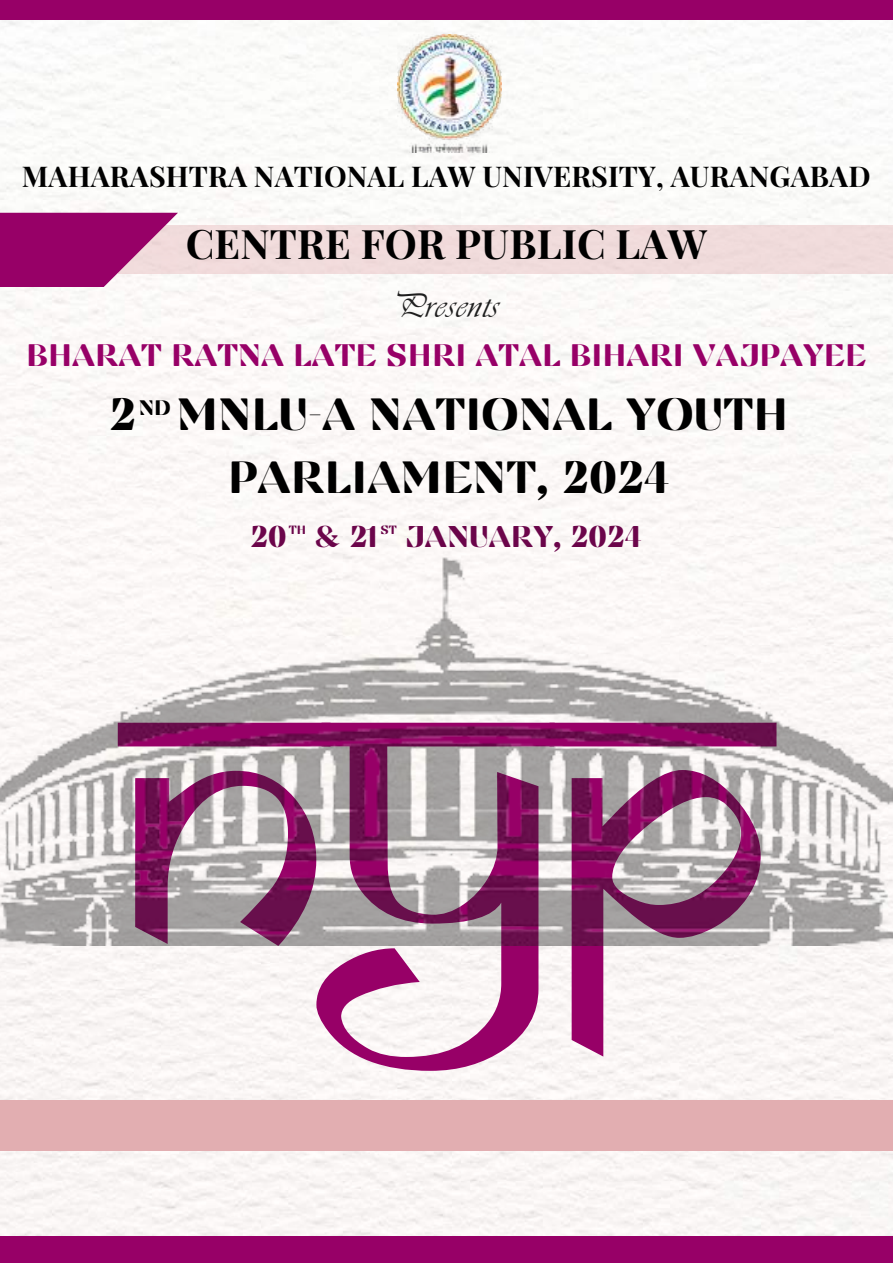
<style>
.page{position:relative;width:893px;height:1264px;background:#fff}
.page>*{position:absolute;margin:0;border:0;box-sizing:border-box;transform-origin:0 0}
.t1{font:405.15px "Samarkan Normal";color:#970067}
.t2{font:45.15px/62.8px "Findel Display";color:#000;text-align:center}
.t3{font:700 40.5px "Playfair Display";letter-spacing:.005em;color:#000}
.t4{font:33px "Vivaldi Com";color:#1e1e1e}
.t5{font:31.05px "Findel Display";color:#970067}
.t6{font:30px "Findel Display";color:#6b054a}
.t7{font:700 28.65px "Playfair Display";letter-spacing:.005em;color:#000}
.t8{font:21px "Findel Display";color:#000}
.t9{font:12px "Findel Display";color:#6b054a}
</style>
<div class="page">
<img style="left:0;top:530px;width:892px;height:416px">
<div style="left:0;top:1099px;width:892px;height:51px;background:#e2aeb1"></div>
<div style="left:0;top:0;width:892px;height:20px;background:#970067"></div>
<img style="left:397px;top:34px;width:105px;height:118px">
<div style="left:118px;top:226px;width:774px;height:48px;background:#f1dbdb"></div>
<svg style="left:0;top:213px;width:177px;height:74px"></svg>
<div style="left:0;top:1236px;width:892px;height:26px;background:#970067"></div>
<p class="t7" style="left:22px;top:156px;width:850px">MAHARASHTRA NATIONAL LAW UNIVERSITY, AURANGABAD</p>
<h3 class="t3" style="left:186px;top:215px;width:522px">CENTRE FOR PUBLIC LAW</h3>
<p class="t4" style="left:393px;top:286px;width:108px">Presents</p>
<p class="t5" style="left:26px;top:337px;width:841px">BHARAT RATNA LATE SHRI ATAL BIHARI VAJPAYEE</p>
<h2 class="t2" style="left:110px;top:383px;width:680px">2 MNLU-A NATIONAL YOUTH<br>PARLIAMENT, 2024</h2>
<p class="t8" style="left:139px;top:395px;width:34px">ND</p>
<p class="t6" style="left:250px;top:518px;width:393px">20 &amp; 21 JANUARY, 2024</p>
<p class="t9" style="left:289px;top:522px;width:19px">TH</p>
<p class="t9" style="left:380px;top:522px;width:18px">ST</p>
<h1 class="t1" style="left:120px;top:578px;width:654px">NYP</h1>
</div>
